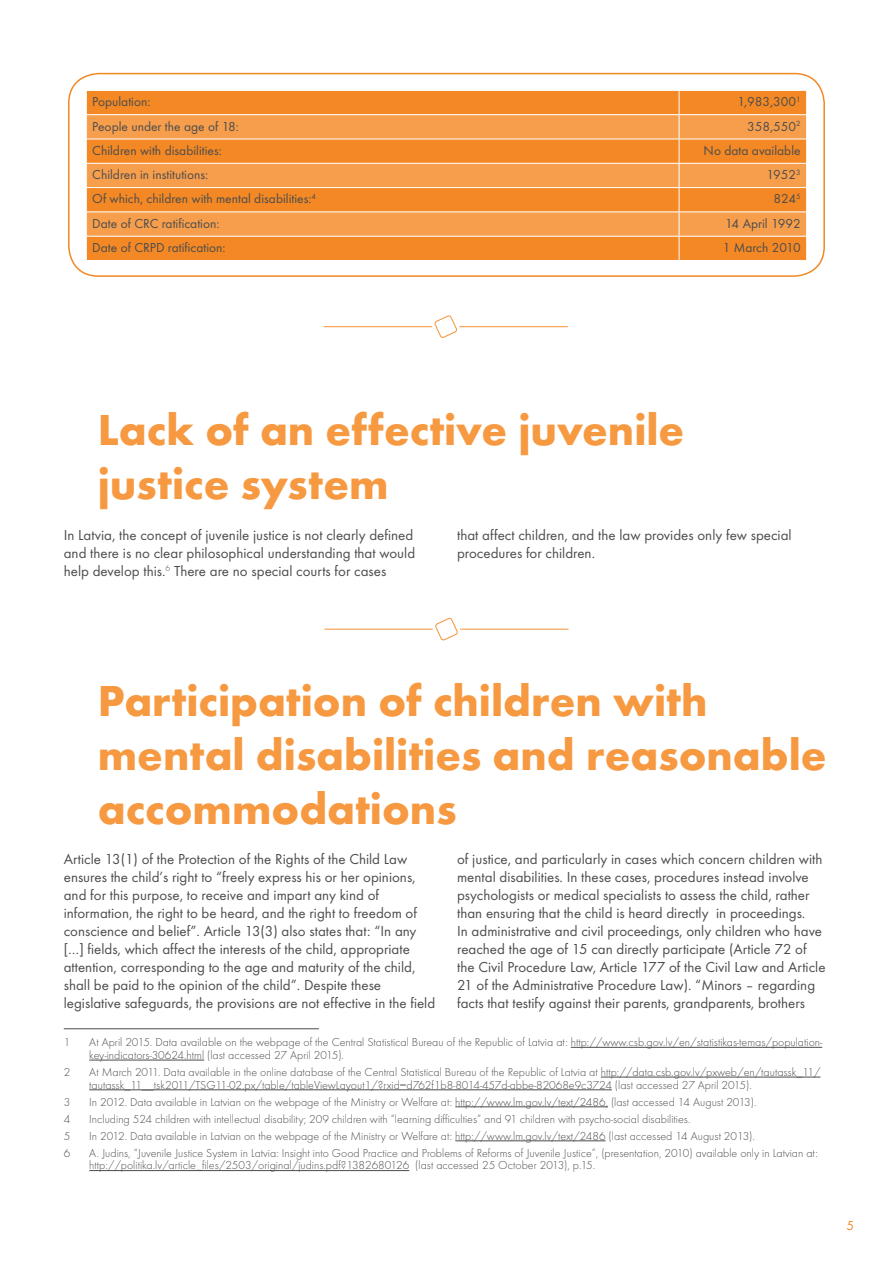
<style>
.page{position:relative;width:893px;height:1263px;background:#fff}
.page>*{position:absolute;margin:0;border:0;box-sizing:border-box;transform-origin:0 0}
.t1{font:700 45px/54px "Futura TOT";color:#f69941}
.t2{font:15px/18px "Futura TOT";color:#4b4c4d}
.t3{font:13.5px "Futura TOT";color:#4b4c4d}
.t4{font:13.5px "Futura TOT";color:#f38824}
.t5{font:12px/12.8px "Futura TOT Ligh";color:#4b4c4d}
</style>
<div class="page">
<div style="left:87px;top:91px;width:719px;height:169px;background:#f38824"></div>
<svg style="left:87px;top:115px;width:719px;height:121px;background:#f4963f"></svg>
<hr style="left:86px;top:114px;width:593px;height:1px;background:#fff">
<hr style="left:679px;top:114px;width:128px;height:1px;background:#fff">
<hr style="left:86px;top:139px;width:593px;height:1px;background:#fff">
<hr style="left:679px;top:139px;width:128px;height:1px;background:#fff">
<hr style="left:86px;top:163px;width:593px;height:1px;background:#fff">
<hr style="left:679px;top:163px;width:128px;height:1px;background:#fff">
<hr style="left:86px;top:187px;width:593px;height:1px;background:#fff">
<hr style="left:679px;top:187px;width:128px;height:1px;background:#fff">
<hr style="left:86px;top:212px;width:593px;height:1px;background:#fff">
<hr style="left:679px;top:212px;width:128px;height:1px;background:#fff">
<hr style="left:86px;top:236px;width:593px;height:1px;background:#fff">
<svg style="left:86px;top:91px;width:1px;height:169px"></svg>
<hr style="left:679px;top:236px;width:128px;height:1px;background:#fff">
<svg style="left:679px;top:91px;width:1px;height:169px"></svg>
<svg style="left:806px;top:91px;width:1px;height:169px"></svg>
<svg style="left:323px;top:315px;width:245px;height:23px"></svg>
<svg style="left:324px;top:617px;width:245px;height:24px"></svg>
<div style="left:68px;top:73px;width:757px;height:204px;border:2px solid #f38824;border-radius:30px"></div>
<hr style="left:64px;top:1028px;width:255px;height:1px;background:#4b4c4d">
<hr style="left:571px;top:1047px;width:251px;height:1px;background:#4b4c4d">
<hr style="left:89px;top:1060px;width:115px;height:1px;background:#4b4c4d">
<hr style="left:601px;top:1077px;width:219px;height:1px;background:#4b4c4d">
<hr style="left:89px;top:1089px;width:523px;height:1px;background:#4b4c4d">
<hr style="left:455px;top:1106px;width:153px;height:1px;background:#4b4c4d">
<hr style="left:455px;top:1140px;width:151px;height:1px;background:#4b4c4d">
<hr style="left:89px;top:1170px;width:320px;height:1px;background:#4b4c4d">
<p class="t3" style="left:92px;top:94px;width:60px">Population:</p>
<p class="t3" style="left:737px;top:94px;width:65px">1,983,300<sup>1</sup></p>
<p class="t3" style="left:92px;top:118px;width:148px">People under the age of 18:</p>
<p class="t3" style="left:747px;top:118px;width:55px">358,550<sup>2</sup></p>
<p class="t3" style="left:92px;top:142px;width:131px">Children with disabilities:</p>
<p class="t3" style="left:704px;top:142px;width:99px">No data available</p>
<p class="t3" style="left:92px;top:167px;width:117px">Children in institutions:</p>
<p class="t3" style="left:767px;top:167px;width:36px">1952<sup>3</sup></p>
<p class="t3" style="left:92px;top:191px;width:225px">Of which, children with mental disabilities:<sup>4</sup></p>
<p class="t3" style="left:773px;top:191px;width:29px">824<sup>5</sup></p>
<p class="t3" style="left:92px;top:215px;width:129px">Date of CRC ratification:</p>
<p class="t3" style="left:725px;top:215px;width:77px">14 April 1992</p>
<p class="t3" style="left:92px;top:239px;width:135px">Date of CRPD ratification:</p>
<p class="t3" style="left:723px;top:239px;width:79px">1 March 2010</p>
<h1 class="t1" style="left:98px;top:403px;width:588px">Lack of an effective juvenile justice system</h1>
<p class="t2" style="left:64px;top:526px;width:353px">In Latvia, the concept of juvenile justice is not clearly defined and there is no clear philosophical understanding that would help develop this.<sup>6</sup> There are no special courts for cases</p>
<p class="t2" style="left:457px;top:526px;width:336px">that affect children, and the law provides only few special procedures for children.</p>
<h1 class="t1" style="left:98px;top:673px;width:730px">Participation of children with mental disabilities and reasonable accommodations</h1>
<p class="t2" style="left:64px;top:850px;width:373px">Article 13(1) of the Protection of the Rights of the Child Law ensures the child’s right to “freely express his or her opinions, and for this purpose, to receive and impart any kind of information, the right to be heard, and the right to freedom of conscience and belief”. Article 13(3) also states that: “In any […] fields, which affect the interests of the child, appropriate attention, corresponding to the age and maturity of the child, shall be paid to the opinion of the child”. Despite these legislative safeguards, the provisions are not effective in the field</p>
<p class="t2" style="left:457px;top:850px;width:370px">of justice, and particularly in cases which concern children with mental disabilities. In these cases, procedures instead involve psychologists or medical specialists to assess the child, rather than ensuring that the child is heard directly in proceedings.<br>In administrative and civil proceedings, only children who have reached the age of 15 can directly participate (Article 72 of the Civil Procedure Law, Article 177 of the Civil Law and Article 21 of the Administrative Procedure Law). “Minors – regarding facts that testify against their parents, grandparents, brothers</p>
<p class="t5" style="left:64px;top:1036px;width:8px">1</p>
<p class="t5" style="left:89px;top:1036px;width:734px">At April 2015. Data available on the webpage of the Central Statistical Bureau of the Republic of Latvia at: http://www.csb.gov.lv/en/statistikas-temas/population&shy;key-indicators-30624.html (last accessed 27 April 2015).</p>
<p class="t5" style="left:64px;top:1066px;width:8px">2</p>
<p class="t5" style="left:89px;top:1066px;width:733px">At March 2011. Data available in the online database of the Central Statistical Bureau of the Republic of Latvia at http://data.csb.gov.lv/pxweb/en/tautassk_11/ tautassk_11__tsk2011/TSG11-02.px/table/tableViewLayout1/?rxid=d762f1b8-8014-457d-abbe-82068e9c3724 (last accessed 27 April 2015).</p>
<p class="t5" style="left:64px;top:1095px;width:8px">3</p>
<p class="t5" style="left:89px;top:1095px;width:669px">In 2012. Data available in Latvian on the webpage of the Ministry or Welfare at: http://www.lm.gov.lv/text/2486, (last accessed 14 August 2013).</p>
<p class="t5" style="left:64px;top:1112px;width:8px">4</p>
<p class="t5" style="left:89px;top:1112px;width:603px">Including 524 children with intellectual disability; 209 children with “learning difficulties” and 91 children with psycho-social disabilities.</p>
<p class="t5" style="left:64px;top:1129px;width:8px">5</p>
<p class="t5" style="left:89px;top:1129px;width:667px">In 2012. Data available in Latvian on the webpage of the Ministry or Welfare at: http://www.lm.gov.lv/text/2486 (last accessed 14 August 2013).</p>
<p class="t5" style="left:64px;top:1146px;width:8px">6</p>
<p class="t5" style="left:89px;top:1146px;width:730px">A. Judins, “Juvenile Justice System in Latvia: Insight into Good Practice and Problems of Reforms of Juvenile Justice”, (presentation, 2010) available only in Latvian at: http://politika.lv/article_files/2503/original/judins.pdf?1382680126 (last accessed 25 October 2013), p.15.</p>
<p class="t4" style="left:847px;top:1218px;width:9px">5</p>
</div>
